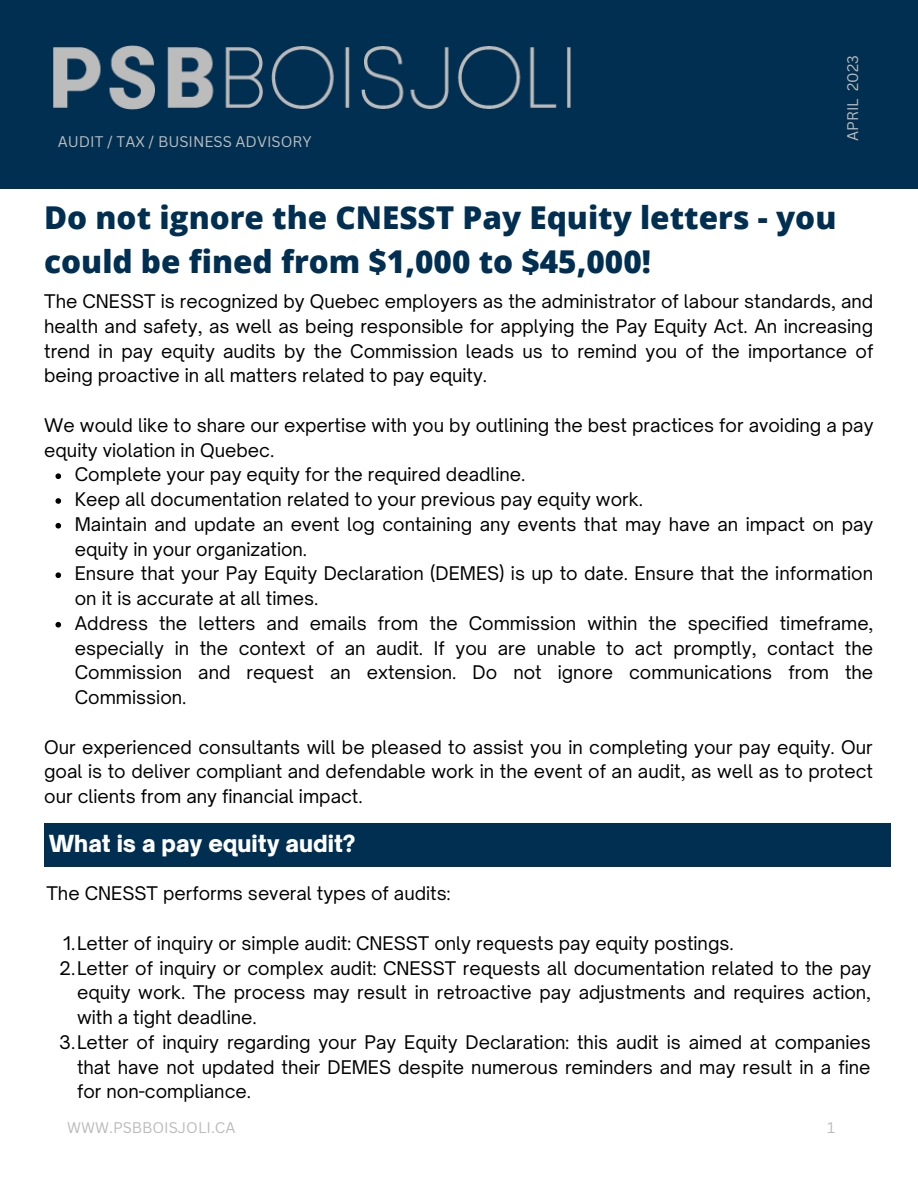
<style>
.page{position:relative;width:918px;height:1188px;background:#fff}
.page>*{position:absolute;margin:0;border:0;box-sizing:border-box;transform-origin:0 0}
.t1{font:800 31.5px/43.8px "Open Sans";color:#012f51}
.t2{font:900 22.5px "Open Sauce One";color:#fff}
.t3{font:18px/24.8px "Open Sauce One";color:#000}
.t4{font:15px "Canva Sans";color:#bcbcbc}
.t5{font:15px "Canva Sans";color:#bdbcbc}
</style>
<div class="page">
<div style="left:0;top:0;width:918px;height:189px;background:#012f51"></div>
<img style="left:54px;top:46px;width:516px;height:64px">
<svg style="left:55px;top:473px;width:6px;height:6px"></svg>
<svg style="left:55px;top:498px;width:6px;height:6px"></svg>
<svg style="left:55px;top:523px;width:6px;height:6px"></svg>
<svg style="left:55px;top:572px;width:6px;height:6px"></svg>
<svg style="left:55px;top:622px;width:6px;height:6px"></svg>
<div style="left:44px;top:823px;width:846px;height:43px;background:#012f51"></div>
<p class="t4" style="left:58px;top:131px;width:255px">AUDIT / TAX / BUSINESS ADVISORY</p>
<p class="t5" style="left:842px;top:141px;width:87px;rotate:-90deg">APRIL 2023</p>
<h1 class="t1" style="left:44px;top:195px;width:794px">Do not ignore the CNESST Pay Equity letters - you could be fined from $1,000 to $45,000!</h1>
<p class="t3" style="left:44px;top:289px;width:831px;text-align:justify">The CNESST is recognized by Quebec employers as the administrator of labour standards, and health and safety, as well as being responsible for applying the Pay Equity Act. An increasing trend in pay equity audits by the Commission leads us to remind you of the importance of being proactive in all matters related to pay equity.</p>
<p class="t3" style="left:44px;top:413px;width:831px">We would like to share our expertise with you by outlining the best practices for avoiding a pay equity violation in Quebec.</p>
<p class="t3" style="left:75px;top:462px;width:800px">Complete your pay equity for the required deadline.<br>Keep all documentation related to your previous pay equity work.<br>Maintain and update an event log containing any events that may have an impact on pay equity in your organization.<br>Ensure that your Pay Equity Declaration (DEMES) is up to date. Ensure that the information on it is accurate at all times.<br>Address the letters and emails from the Commission within the specified timeframe, especially in the context of an audit. If you are unable to act promptly, contact the Commission and request an extension. Do not ignore communications from the Commission.</p>
<p class="t3" style="left:44px;top:734px;width:830px;text-align:justify">Our experienced consultants will be pleased to assist you in completing your pay equity. Our goal is to deliver compliant and defendable work in the event of an audit, as well as to protect our clients from any financial impact.</p>
<p class="t2" style="left:49px;top:830px;width:308px">What is a pay equity audit?</p>
<p class="t3" style="left:46px;top:881px;width:405px">The CNESST performs several types of audits:</p>
<p class="t3" style="left:63px;top:931px;width:672px">1.Letter of inquiry or simple audit: CNESST only requests pay equity postings.</p>
<p class="t3" style="left:59px;top:956px;width:814px">2.Letter of inquiry or complex audit: CNESST requests all documentation related to the pay</p>
<p class="t3" style="left:77px;top:980px;width:796px">equity work. The process may result in retroactive pay adjustments and requires action,</p>
<p class="t3" style="left:77px;top:1005px;width:181px">with a tight deadline.</p>
<p class="t3" style="left:59px;top:1030px;width:813px">3.Letter of inquiry regarding your Pay Equity Declaration: this audit is aimed at companies</p>
<p class="t3" style="left:77px;top:1055px;width:795px">that have not updated their DEMES despite numerous reminders and may result in a fine</p>
<p class="t3" style="left:77px;top:1079px;width:176px">for non-compliance.</p>
<p class="t4" style="left:67px;top:1117px;width:170px">WWW.PSBBOISJOLI.CA</p>
<p class="t4" style="left:827px;top:1117px;width:9px">1</p>
</div>
